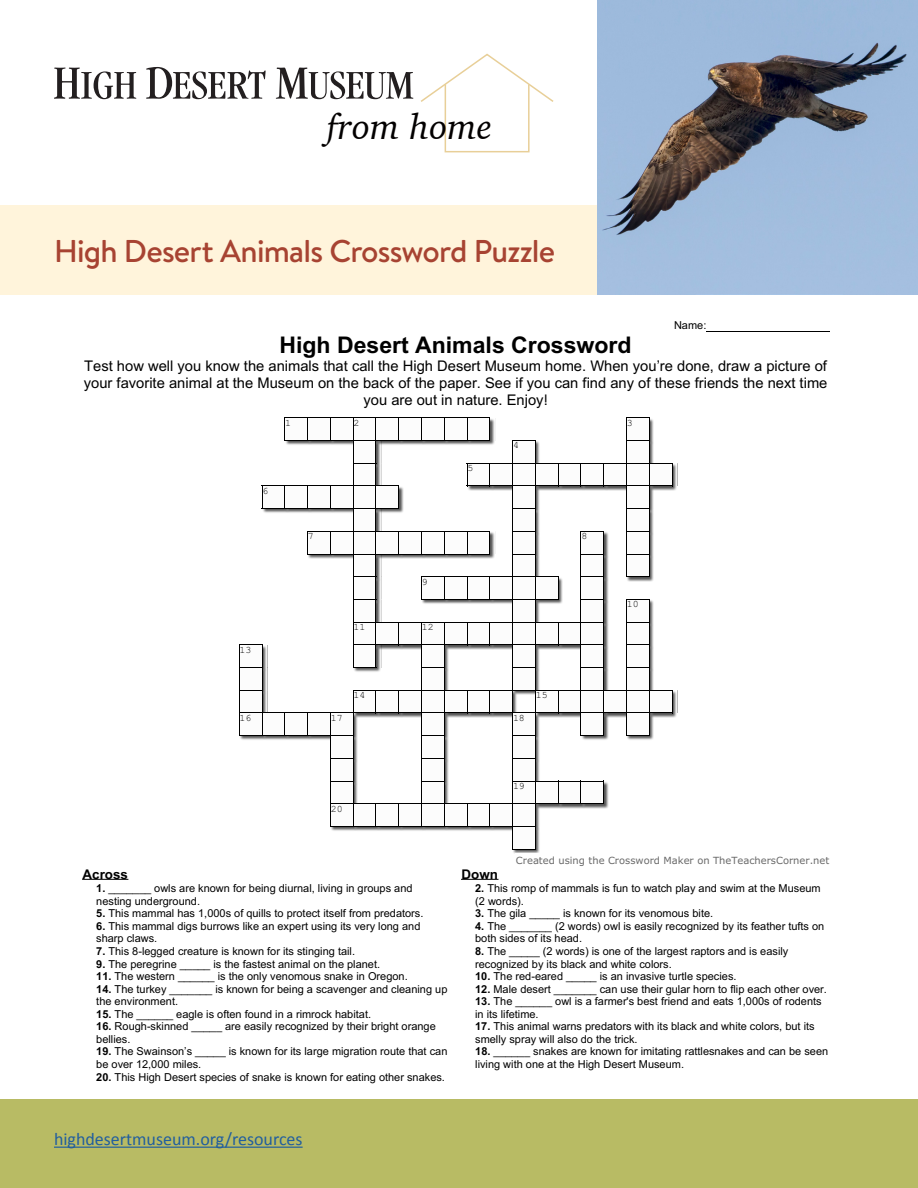
<style>
.page{position:relative;width:918px;height:1188px;background:#fff}
.page>*{position:absolute;margin:0;border:0;box-sizing:border-box;transform-origin:0 0}
.t1{font:italic 36px "Charter";color:#030000}
.t2{font:500 31.5px "Brandon Text";letter-spacing:-.025em;color:#a74332}
.t3{font:700 22.95px "Arial";color:#000}
.t4{font:18px "Calibri";color:#215e9e}
.t5{font:14.7px/16.8px "Arial";color:#000;text-align:center}
.t6{font:700 13.35px "Arial";color:#000}
.t7{font:10.95px/12.6px "Arial";color:#000}
.t8{font:9.9px "Verdana";color:#696969}
.t9{font:9.9px "Courier New";color:#000}
.s1{font-weight:700}
</style>
<div class="page">
<svg style="left:420px;top:53px;width:134px;height:51px"></svg>
<div style="left:445px;top:84px;width:85px;height:68px;border:2px solid #e8cf98"></div>
<div style="left:0;top:205px;width:701px;height:90px;background:#fff4db"></div>
<svg style="left:54px;top:68px;width:82px;height:31px"></svg>
<svg style="left:146px;top:67px;width:120px;height:32px"></svg>
<svg style="left:276px;top:68px;width:137px;height:31px"></svg>
<img style="left:597px;top:0;width:321px;height:295px">
<hr style="left:706px;top:331px;width:124px;height:1px;background:#000">
<img style="left:673px;top:464px;width:4px;height:27px">
<img style="left:673px;top:691px;width:4px;height:27px">
<img style="left:513px;top:850px;width:27px;height:3px">
<svg style="left:239px;top:417px;width:434px;height:433px"></svg>
<hr style="left:462px;top:879px;width:36px;height:1px;background:#000">
<hr style="left:83px;top:879px;width:45px;height:1px;background:#000">
<div style="left:0;top:1099px;width:918px;height:89px;background:#b8bb64"></div>
<hr style="left:54px;top:1147px;width:249px;height:1px;background:#215e9e">
<h1 class="t1" style="left:327px;top:96px;width:166px">from home</h1>
<h2 class="t2" style="left:54px;top:229px;width:503px">High Desert Animals Crossword Puzzle</h2>
<p class="t7" style="left:674px;top:320px;width:34px">Name:</p>
<h3 class="t3" style="left:279px;top:336px;width:354px">High Desert Animals Crossword</h3>
<p class="t5" style="left:84px;top:359px;width:745px">Test how well you know the animals that call the High Desert Museum home. When you’re done, draw a picture of your favorite animal at the Museum on the back of the paper. See if you can find any of these friends the next time you are out in nature. Enjoy!</p>
<p class="t9" style="left:262px;top:485px;width:7px">6</p>
<p class="t9" style="left:240px;top:644px;width:13px">13</p>
<p class="t9" style="left:285px;top:417px;width:7px">1</p>
<p class="t9" style="left:354px;top:417px;width:7px">2</p>
<p class="t9" style="left:627px;top:417px;width:7px">3</p>
<p class="t9" style="left:513px;top:439px;width:7px">4</p>
<p class="t9" style="left:467px;top:462px;width:7px">5</p>
<p class="t9" style="left:308px;top:530px;width:7px">7</p>
<p class="t9" style="left:581px;top:530px;width:7px">8</p>
<p class="t9" style="left:422px;top:575px;width:7px">9</p>
<p class="t9" style="left:354px;top:621px;width:13px">11</p>
<p class="t9" style="left:422px;top:621px;width:13px">12</p>
<p class="t9" style="left:354px;top:689px;width:13px">14</p>
<p class="t9" style="left:536px;top:689px;width:13px">15</p>
<p class="t9" style="left:627px;top:598px;width:13px">10</p>
<p class="t9" style="left:240px;top:712px;width:13px">16</p>
<p class="t9" style="left:331px;top:712px;width:13px">17</p>
<p class="t9" style="left:513px;top:712px;width:13px">18</p>
<p class="t9" style="left:331px;top:802px;width:13px">20</p>
<p class="t9" style="left:513px;top:780px;width:13px">19</p>
<p class="t6" style="left:83px;top:869px;width:47px">Across</p>
<p class="t7" style="left:96px;top:883px;width:318px"><span class="s1">1.</span> _______ owls are known for being diurnal, living in groups and nesting underground.</p>
<p class="t7" style="left:96px;top:908px;width:329px"><span class="s1">5.</span> This mammal has 1,000s of quills to protect itself from predators.</p>
<p class="t7" style="left:96px;top:921px;width:326px"><span class="s1">6.</span> This mammal digs burrows like an expert using its very long and sharp claws.</p>
<p class="t7" style="left:96px;top:946px;width:260px"><span class="s1">7.</span> This 8-legged creature is known for its stinging tail.</p>
<p class="t7" style="left:96px;top:958px;width:285px"><span class="s1">9.</span> The peregrine _____ is the fastest animal on the planet.</p>
<p class="t7" style="left:96px;top:971px;width:313px"><span class="s1">11.</span> The western ______ is the only venomous snake in Oregon.</p>
<p class="t7" style="left:96px;top:984px;width:353px"><span class="s1">14.</span> The turkey _______ is known for being a scavenger and cleaning up the environment.</p>
<p class="t7" style="left:96px;top:1009px;width:276px"><span class="s1">15.</span> The ______ eagle is often found in a rimrock habitat.</p>
<p class="t7" style="left:96px;top:1021px;width:341px"><span class="s1">16.</span> Rough-skinned _____ are easily recognized by their bright orange bellies.</p>
<p class="t7" style="left:96px;top:1046px;width:353px"><span class="s1">19.</span> The Swainson’s _____ is known for its large migration route that can be over 12,000 miles.</p>
<p class="t7" style="left:96px;top:1071px;width:350px"><span class="s1">20.</span> This High Desert species of snake is known for eating other snakes.</p>
<p class="t8" style="left:516px;top:856px;width:315px">Created using the Crossword Maker on TheTeachersCorner.net</p>
<p class="t6" style="left:462px;top:869px;width:38px">Down</p>
<p class="t7" style="left:475px;top:883px;width:347px"><span class="s1">2.</span> This romp of mammals is fun to watch play and swim at the Museum (2 words).</p>
<p class="t7" style="left:475px;top:908px;width:240px"><span class="s1">3.</span> The gila _____ is known for its venomous bite.</p>
<p class="t7" style="left:475px;top:921px;width:351px"><span class="s1">4.</span> The _______ (2 words) owl is easily recognized by its feather tufts on both sides of its head.</p>
<p class="t7" style="left:475px;top:946px;width:315px"><span class="s1">8.</span> The _____ (2 words) is one of the largest raptors and is easily recognized by its black and white colors.</p>
<p class="t7" style="left:475px;top:971px;width:263px"><span class="s1">10.</span> The red-eared _____ is an invasive turtle species.</p>
<p class="t7" style="left:475px;top:984px;width:353px"><span class="s1">12.</span> Male desert _______ can use their gular horn to flip each other over.</p>
<p class="t7" style="left:475px;top:996px;width:348px"><span class="s1">13.</span> The ______ owl is a farmer's best friend and eats 1,000s of rodents in its lifetime.</p>
<p class="t7" style="left:475px;top:1021px;width:341px"><span class="s1">17.</span> This animal warns predators with its black and white colors, but its smelly spray will also do the trick.</p>
<p class="t7" style="left:475px;top:1046px;width:354px"><span class="s1">18.</span> ______ snakes are known for imitating rattlesnakes and can be seen living with one at the High Desert Museum.</p>
<h3 class="t4" style="left:54px;top:1128px;width:250px">highdesertmuseum.org/resources</h3>
</div>
